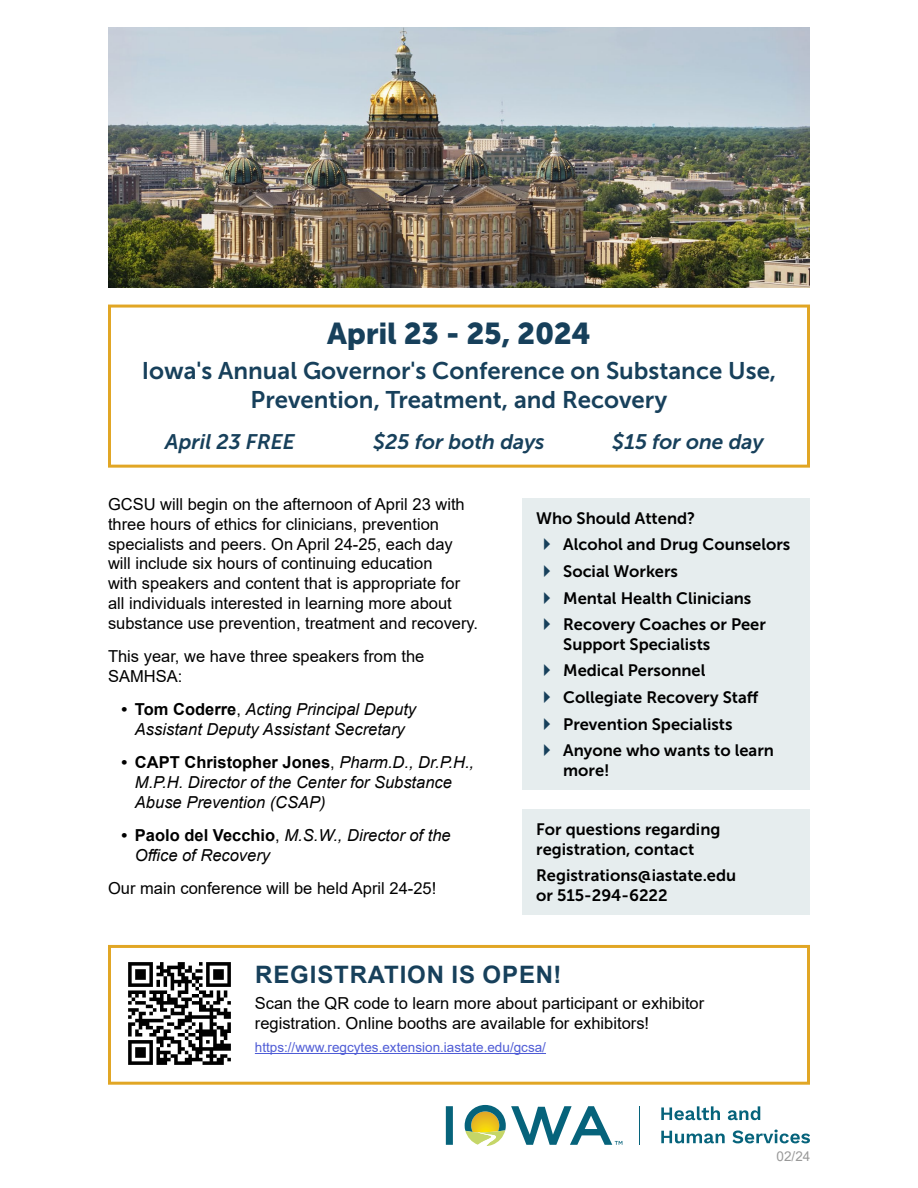
<style>
.page{position:relative;width:918px;height:1188px;background:#fff}
.page>*{position:absolute;margin:0;border:0;box-sizing:border-box;transform-origin:0 0}
.t1{font:30px "Museo Sans 900";letter-spacing:-.01em;color:#17405b}
.t2{font:24px/28.8px "Museo Sans 700";color:#17405b;text-align:center}
.t3{font:700 24px "Arial";letter-spacing:.035em;color:#17405b}
.t4{font:italic 21px "Museo Sans 700";color:#17405b}
.t5{font:16.5px/19.8px "Arial";color:#000}
.t6{font:16.5px/26.5px "Museo Sans 700";color:#000}
.t7{font:italic 16.5px/19.8px "Arial";color:#000}
.t8{font:13.5px "Arial";color:#4f5cd6}
.t9{font:13.5px "Arial";color:#999}
.s1{font-weight:700;font-style:normal}
.s2{font-style:normal}
</style>
<div class="page">
<div style="left:108px;top:305px;width:702px;height:163px;border:3px solid #e1a625"></div>
<svg style="left:446px;top:1106px;width:7px;height:39px"></svg>
<svg style="left:465px;top:1105px;width:157px;height:41px"></svg>
<hr style="left:639px;top:1106px;width:1px;height:39px;background:#06637b">
<svg style="left:661px;top:1106px;width:59px;height:14px"></svg>
<svg style="left:728px;top:1106px;width:32px;height:14px"></svg>
<svg style="left:661px;top:1131px;width:64px;height:12px"></svg>
<svg style="left:733px;top:1130px;width:77px;height:13px"></svg>
<hr style="left:255px;top:1053px;width:291px;height:1px;background:#4f5cd6">
<div style="left:108px;top:945px;width:702px;height:140px;border:3px solid #e1a625"></div>
<img style="left:128px;top:962px;width:103px;height:103px">
<div style="left:523px;top:809px;width:287px;height:106px;background:#e6edee"></div>
<div style="left:523px;top:498px;width:287px;height:291px;background:#e6edee"></div>
<img style="left:108px;top:27px;width:702px;height:260px">
<h1 class="t1" style="left:327px;top:316px;width:265px">April 23 - 25, 2024</h1>
<h2 class="t2" style="left:142px;top:356px;width:636px">Iowa's Annual Governor's Conference on Substance Use,<br>Prevention, Treatment, and Recovery</h2>
<p class="t4" style="left:165px;top:430px;width:131px">April 23 FREE</p>
<p class="t4" style="left:373px;top:430px;width:173px">$25 for both days</p>
<p class="t4" style="left:612px;top:430px;width:153px">$15 for one day</p>
<p class="t5" style="left:108px;top:494px;width:372px">GCSU will begin on the afternoon of April 23 with three hours of ethics for clinicians, prevention specialists and peers. On April 24-25, each day will include six hours of continuing education<br>with speakers and content that is appropriate for all individuals interested in learning more about substance use prevention, treatment and recovery.</p>
<p class="t5" style="left:108px;top:646px;width:318px">This year, we have three speakers from the<br>SAMHSA:</p>
<p class="t7" style="left:121px;top:700px;width:296px;text-align:center"><span class="s1">• Tom Coderre</span><span class="s2">,</span> Acting Principal Deputy<br>Assistant Deputy Assistant Secretary</p>
<p class="t7" style="left:135px;top:753px;width:341px;text-indent:-13px"><span class="s1">• CAPT Christopher Jones</span><span class="s2">,</span> Pharm.D., Dr.P.H.,<br>M.P.H. Director of the Center for Substance<br>Abuse Prevention (CSAP)</p>
<p class="t7" style="left:135px;top:826px;width:317px;text-indent:-13px"><span class="s1">• Paolo del Vecchio</span><span class="s2">,</span> M.S.W., Director of the<br>Office of Recovery</p>
<p class="t5" style="left:108px;top:879px;width:330px">Our main conference will be held April 24-25!</p>
<p class="t6" style="left:563px;top:505px;width:229px;text-indent:-27px">Who Should Attend?<br>Alcohol and Drug Counselors<br>Social Workers<br>Mental Health Clinicians<br>Recovery Coaches or Peer</p>
<p class="t6" style="left:563px;top:631px;width:212px">Support Specialists<br>Medical Personnel<br>Collegiate Recovery Staff<br>Prevention Specialists<br>Anyone who wants to learn</p>
<p class="t6" style="left:563px;top:757px;width:48px">more!</p>
<p class="t6" style="left:536px;top:819px;width:186px;line-height:19.8px">For questions regarding registration, contact</p>
<p class="t6" style="left:536px;top:866px;width:202px;line-height:19.8px">Registrations@iastate.edu or 515-294-6222</p>
<h2 class="t3" style="left:255px;top:958px;width:308px">REGISTRATION IS OPEN!</h2>
<p class="t5" style="left:255px;top:993px;width:451px">Scan the QR code to learn more about participant or exhibitor registration. Online booths are available for exhibitors!</p>
<p class="t8" style="left:255px;top:1038px;width:293px">https://www.regcytes.extension.iastate.edu/gcsa/</p>
<p class="t9" style="left:777px;top:1147px;width:35px">02/24</p>
</div>
